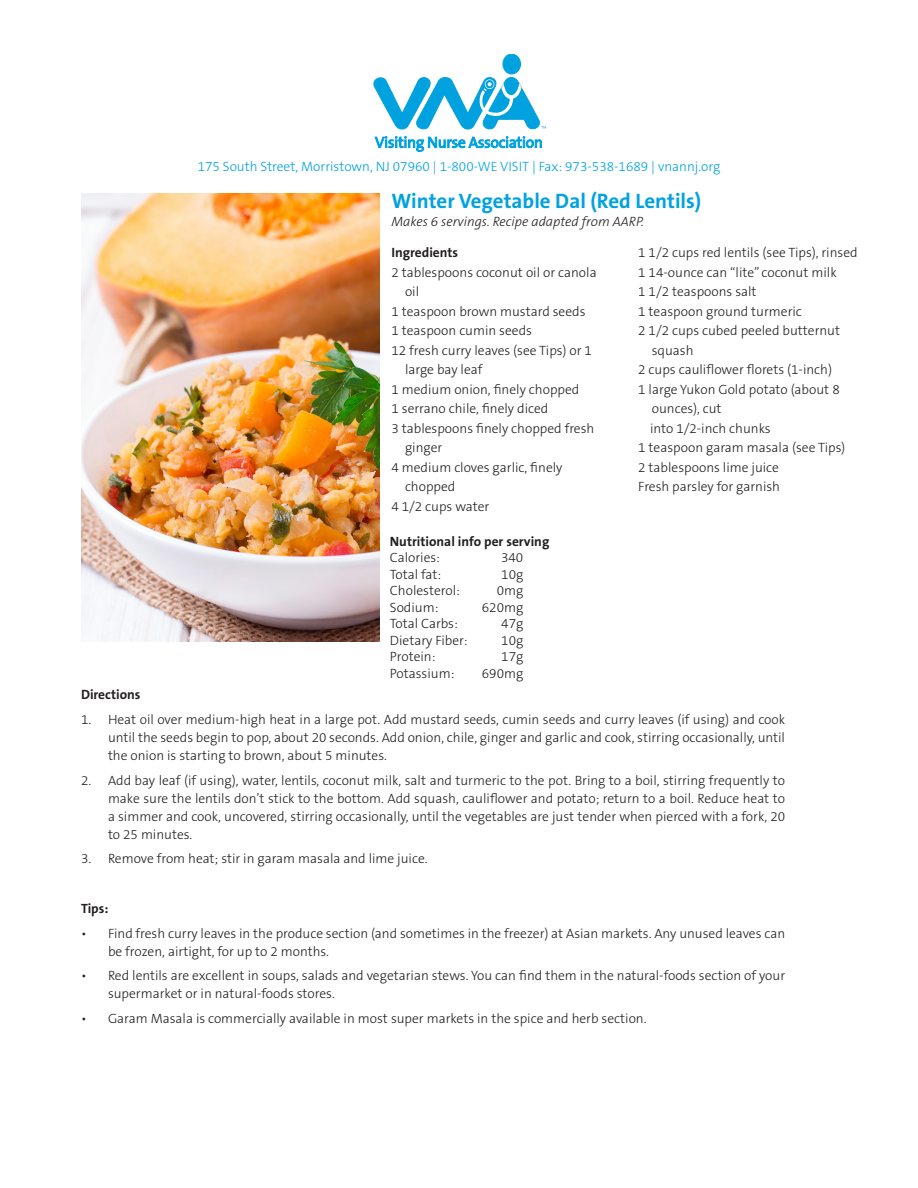
<style>
.page{position:relative;width:918px;height:1188px;background:#fff}
.page>*{position:absolute;margin:0;border:0;box-sizing:border-box;transform-origin:0 0}
.t1{font:700 21px "The Sans B7";color:#00a2df}
.t2{font:300 13.5px/18px "The Sans B3";color:#231f20}
.t3{font:300 13.5px "The Sans B3";color:#00a2df}
.t4{font:700 13.5px "The Sans B7";color:#231f20}
.t5{font:italic 300 13.5px "The Sans B3";color:#231f20}
</style>
<div class="page">
<div style="left:503px;top:54px;width:18px;height:20px;background:#00a1df;border-radius:50%"></div>
<div style="left:503px;top:54px;width:18px;height:20px;border:1px solid #00a1df;border-radius:50%"></div>
<svg style="left:374px;top:74px;width:172px;height:78px"></svg>
<img style="left:81px;top:193px;width:299px;height:448px">
<p class="t3" style="left:198px;top:159px;width:524px">175 South Street, Morristown, NJ 07960 | 1-800-WE VISIT | Fax: 973-538-1689 | vnannj.org</p>
<p class="t1" style="left:392px;top:190px;width:311px">Winter Vegetable Dal (Red Lentils)</p>
<p class="t5" style="left:392px;top:215px;width:254px">Makes 6 servings. Recipe adapted from AARP.</p>
<p class="t4" style="left:392px;top:245px;width:68px">Ingredients</p>
<p class="t2" style="left:405px;top:263px;width:193px;line-height:19.5px;text-indent:-14px">2 tablespoons coconut oil or canola oil</p>
<p class="t2" style="left:392px;top:303px;width:196px">1 teaspoon brown mustard seeds</p>
<p class="t2" style="left:392px;top:322px;width:142px">1 teaspoon cumin seeds</p>
<p class="t2" style="left:405px;top:341px;width:188px;line-height:19.5px;text-indent:-14px">12 fresh curry leaves (see Tips) or 1 large bay leaf</p>
<p class="t2" style="left:392px;top:381px;width:189px">1 medium onion, finely chopped</p>
<p class="t2" style="left:392px;top:400px;width:158px">1 serrano chile, finely diced</p>
<p class="t2" style="left:405px;top:419px;width:191px;line-height:19.5px;text-indent:-14px">3 tablespoons finely chopped fresh ginger</p>
<p class="t2" style="left:405px;top:458px;width:159px;line-height:19.5px;text-indent:-14px">4 medium cloves garlic, finely chopped</p>
<p class="t2" style="left:392px;top:498px;width:99px">4 1/2 cups water</p>
<p class="t4" style="left:390px;top:534px;width:161px">Nutritional info per serving</p>
<p class="t2" style="left:390px;top:549px;width:52px">Calories:</p>
<p class="t2" style="left:501px;top:549px;width:24px">340</p>
<p class="t2" style="left:390px;top:566px;width:53px">Total fat:</p>
<p class="t2" style="left:501px;top:566px;width:24px">10g</p>
<p class="t2" style="left:390px;top:582px;width:72px">Cholesterol:</p>
<p class="t2" style="left:497px;top:582px;width:28px">0mg</p>
<p class="t2" style="left:390px;top:599px;width:50px">Sodium:</p>
<p class="t2" style="left:482px;top:599px;width:43px">620mg</p>
<p class="t2" style="left:390px;top:615px;width:70px">Total Carbs:</p>
<p class="t2" style="left:501px;top:615px;width:24px">47g</p>
<p class="t2" style="left:390px;top:632px;width:79px">Dietary Fiber:</p>
<p class="t2" style="left:501px;top:632px;width:24px">10g</p>
<p class="t2" style="left:390px;top:648px;width:47px">Protein:</p>
<p class="t2" style="left:501px;top:648px;width:24px">17g</p>
<p class="t2" style="left:390px;top:665px;width:66px">Potassium:</p>
<p class="t2" style="left:482px;top:665px;width:43px">690mg</p>
<p class="t2" style="left:638px;top:244px;width:221px">1 1/2 cups red lentils (see Tips), rinsed</p>
<p class="t2" style="left:638px;top:264px;width:200px">1 14-ounce can “lite” coconut milk</p>
<p class="t2" style="left:638px;top:283px;width:120px">1 1/2 teaspoons salt</p>
<p class="t2" style="left:638px;top:303px;width:165px">1 teaspoon ground turmeric</p>
<p class="t2" style="left:652px;top:321px;width:190px;line-height:19.5px;text-indent:-14px">2 1/2 cups cubed peeled butternut squash</p>
<p class="t2" style="left:638px;top:361px;width:195px">2 cups cauliflower florets (1-inch)</p>
<p class="t2" style="left:652px;top:380px;width:190px;line-height:19.5px;text-indent:-14px">1 large Yukon Gold potato (about 8 ounces), cut</p>
<p class="t2" style="left:650px;top:420px;width:122px">into 1/2-inch chunks</p>
<p class="t2" style="left:638px;top:439px;width:209px">1 teaspoon garam masala (see Tips)</p>
<p class="t2" style="left:638px;top:459px;width:142px">2 tablespoons lime juice</p>
<p class="t2" style="left:638px;top:478px;width:143px">Fresh parsley for garnish</p>
<p class="t4" style="left:81px;top:687px;width:61px">Directions</p>
<p class="t2" style="left:108px;top:711px;width:679px;text-align:justify;text-indent:-27px">1. Heat oil over medium-high heat in a large pot. Add mustard seeds, cumin seeds and curry leaves (if using) and cook until the seeds begin to pop, about 20 seconds. Add onion, chile, ginger and garlic and cook, stirring occasionally, until the onion is starting to brown, about 5 minutes.</p>
<p class="t2" style="left:108px;top:771px;width:679px;text-align:justify;text-indent:-27px">2. Add bay leaf (if using), water, lentils, coconut milk, salt and turmeric to the pot. Bring to a boil, stirring frequently to make sure the lentils don’t stick to the bottom. Add squash, cauliflower and potato; return to a boil. Reduce heat to a simmer and cook, uncovered, stirring occasionally, until the vegetables are just tender when pierced with a fork, 20 to 25 minutes.</p>
<p class="t2" style="left:81px;top:850px;width:348px">3. Remove from heat; stir in garam masala and lime juice.</p>
<p class="t4" style="left:81px;top:901px;width:29px">Tips:</p>
<p class="t2" style="left:108px;top:924px;width:679px;text-indent:-27px">• Find fresh curry leaves in the produce section (and sometimes in the freezer) at Asian markets. Any unused leaves can be frozen, airtight, for up to 2 months.</p>
<p class="t2" style="left:108px;top:967px;width:679px;text-indent:-27px">• Red lentils are excellent in soups, salads and vegetarian stews. You can find them in the natural-foods section of your supermarket or in natural-foods stores.</p>
<p class="t2" style="left:81px;top:1010px;width:567px">• Garam Masala is commercially available in most super markets in the spice and herb section.</p>
</div>
